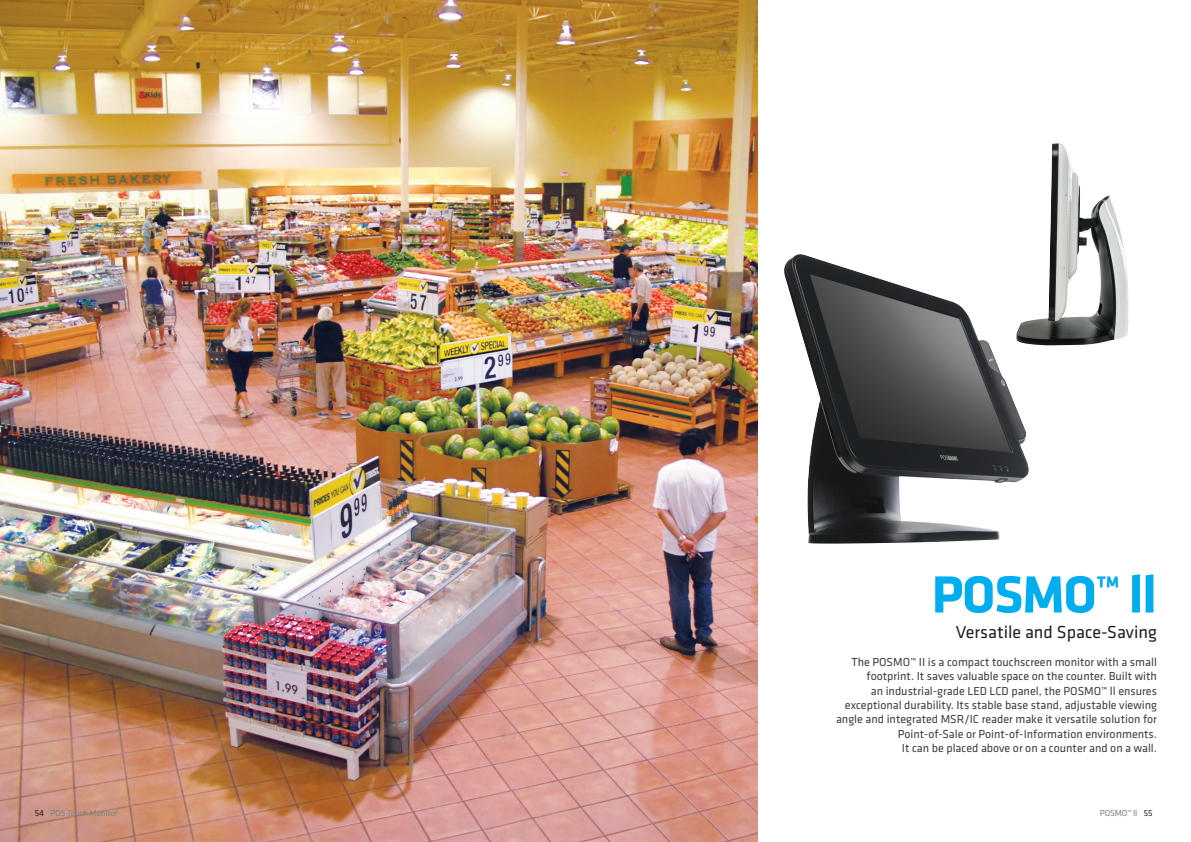
<style>
.page{position:relative;width:1191px;height:842px;background:#fff}
.page>*{position:absolute;margin:0;border:0;box-sizing:border-box;transform-origin:0 0}
.t1{font:700 54.2px "Klavika";letter-spacing:-.025em;color:#00aeef}
.t2{font:18.1px "Klavika";color:#231f20}
.t3{font:12px/14.4px "Klavika";color:#3e3e3f;text-align:right}
.t4{font:9px "Klavika";letter-spacing:-.025em;color:#808285}
.s1{color:#231f20}
</style>
<div class="page">
<img style="left:0;top:0;width:757px;height:842px">
<img style="left:784px;top:254px;width:245px;height:290px">
<img style="left:1016px;top:143px;width:112px;height:202px">
<p class="t1" style="left:931px;top:555px;width:227px">POSMO™ ll</p>
<p class="t2" style="left:956px;top:620px;width:202px">Versatile and Space-Saving</p>
<p class="t3" style="left:836px;top:654px;width:322px">The POSMO™ II is a compact touchscreen monitor with a small footprint. It saves valuable space on the counter. Built with<br>an industrial-grade LED LCD panel, the POSMO™ ll ensures exceptional durability. Its stable base stand, adjustable viewing angle and integrated MSR/IC reader make it versatile solution for Point-of-Sale or Point-of-Information environments.<br>It can be placed above or on a counter and on a wall.</p>
<p class="t4" style="left:35px;top:807px;width:84px"><span class="s1">54</span> POS Touch Monitor</p>
<p class="t4" style="left:1099px;top:807px;width:54px">POSMO™ ll <span class="s1">55</span></p>
</div>
